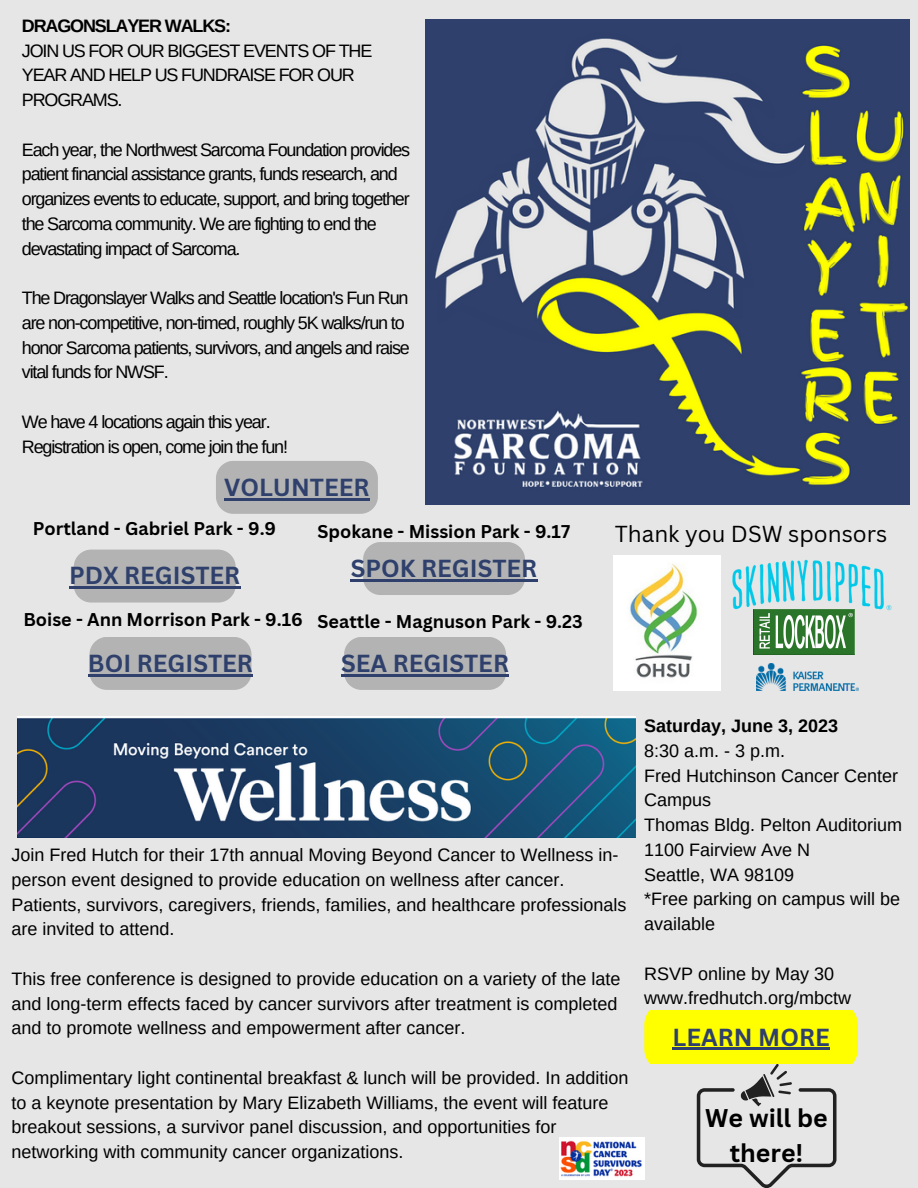
<style>
.page{position:relative;width:918px;height:1188px;background:#e6e6e6}
.page>*{position:absolute;margin:0;border:0;box-sizing:border-box;transform-origin:0 0}
.t1{font:700 24.9px/34.8px "Canva Sans";color:#000;text-align:center}
.t2{font:700 24px "Canva Sans";color:#2e406b}
.t3{font:22.5px "Canva Sans";color:#000}
.t4{font:18px/24.8px "Arimo";color:#000}
.t5{font:18px/24.8px "Arimo";letter-spacing:-.065em;color:#000}
.t6{font:700 18px "Canva Sans";color:#000}
.t7{font:700 18px "Arimo";color:#000}
.t8{font:700 18px "Arimo";letter-spacing:-.065em;color:#000}
</style>
<div class="page">
<img style="left:425px;top:20px;width:485px;height:485px">
<div style="left:74px;top:550px;width:162px;height:53px;background:#b3b3b3"></div>
<div style="left:90px;top:637px;width:161px;height:53px;background:#b3b3b3"></div>
<div style="left:363px;top:542px;width:162px;height:53px;background:#b3b3b3"></div>
<div style="left:344px;top:637px;width:162px;height:53px;background:#b3b3b3"></div>
<div style="left:216px;top:461px;width:162px;height:53px;background:#b3b3b3"></div>
<img style="left:757px;top:664px;width:101px;height:27px">
<img style="left:614px;top:555px;width:107px;height:135px">
<img style="left:17px;top:717px;width:619px;height:120px">
<img style="left:560px;top:1138px;width:84px;height:41px">
<svg style="left:644px;top:1011px;width:214px;height:177px"></svg>
<hr style="left:673px;top:1048px;width:157px;height:2px;background:#2e406b">
<img style="left:754px;top:642px;width:100px;height:13px">
<img style="left:710px;top:555px;width:182px;height:87px">
<hr style="left:69px;top:586px;width:55px;height:2px;background:#2e406b">
<hr style="left:124px;top:586px;width:116px;height:2px;background:#2e406b">
<hr style="left:88px;top:674px;width:49px;height:3px;background:#2e406b">
<hr style="left:137px;top:674px;width:116px;height:3px;background:#2e406b">
<hr style="left:351px;top:579px;width:70px;height:3px;background:#2e406b">
<hr style="left:421px;top:579px;width:116px;height:3px;background:#2e406b">
<hr style="left:341px;top:674px;width:52px;height:3px;background:#2e406b">
<hr style="left:393px;top:674px;width:116px;height:3px;background:#2e406b">
<hr style="left:224px;top:498px;width:146px;height:3px;background:#2e406b">
<p class="t8" style="left:22px;top:16px;width:211px">DRAGONSLAYER WALKS:</p>
<p class="t5" style="left:22px;top:38px;width:352px">JOIN US FOR OUR BIGGEST EVENTS OF THE<br>YEAR AND HELP US FUNDRAISE FOR OUR<br>PROGRAMS.</p>
<p class="t5" style="left:22px;top:137px;width:390px">Each year, the Northwest Sarcoma Foundation provides patient financial assistance grants, funds research, and organizes events to educate, support, and bring together the Sarcoma community. We are fighting to end the devastating impact of Sarcoma.</p>
<p class="t5" style="left:22px;top:285px;width:390px">The Dragonslayer Walks and Seattle location's Fun Run are non-competitive, non-timed, roughly 5K walks/run to honor Sarcoma patients, survivors, and angels and raise vital funds for NWSF.</p>
<p class="t5" style="left:22px;top:409px;width:250px">We have 4 locations again this year.</p>
<p class="t5" style="left:22px;top:434px;width:268px">Registration is open, come join the fun!</p>
<p class="t2" style="left:224px;top:470px;width:147px">VOLUNTEER</p>
<p class="t6" style="left:33px;top:516px;width:245px">Portland - Gabriel Park - 9.9</p>
<p class="t6" style="left:318px;top:519px;width:254px">Spokane - Mission Park - 9.17</p>
<p class="t2" style="left:69px;top:558px;width:173px">PDX REGISTER</p>
<p class="t6" style="left:23px;top:607px;width:281px">Boise - Ann Morrison Park - 9.16</p>
<p class="t2" style="left:88px;top:646px;width:167px">BOI REGISTER</p>
<p class="t2" style="left:351px;top:552px;width:188px">SPOK REGISTER</p>
<p class="t6" style="left:318px;top:609px;width:267px">Seattle - Magnuson Park - 9.23</p>
<p class="t2" style="left:341px;top:646px;width:169px">SEA REGISTER</p>
<p class="t3" style="left:615px;top:518px;width:274px">Thank you DSW sponsors</p>
<p class="t4" style="left:12px;top:842px;width:616px">Join Fred Hutch for their 17th annual Moving Beyond Cancer to Wellness in&shy;person event designed to provide education on wellness after cancer.<br>Patients, survivors, caregivers, friends, families, and healthcare professionals are invited to attend.</p>
<p class="t4" style="left:12px;top:966px;width:610px">This free conference is designed to provide education on a variety of the late and long-term effects faced by cancer survivors after treatment is completed and to promote wellness and empowerment after cancer.</p>
<p class="t4" style="left:12px;top:1065px;width:618px">Complimentary light continental breakfast &amp; lunch will be provided. In addition to a keynote presentation by Mary Elizabeth Williams, the event will feature breakout sessions, a survivor panel discussion, and opportunities for networking with community cancer organizations.</p>
<p class="t7" style="left:644px;top:716px;width:195px">Saturday, June 3, 2023</p>
<p class="t4" style="left:644px;top:738px;width:142px">8:30 a.m. - 3 p.m.</p>
<p class="t4" style="left:644px;top:763px;width:255px">Fred Hutchinson Cancer Center<br>Campus</p>
<p class="t4" style="left:644px;top:812px;width:259px">Thomas Bldg. Pelton Auditorium</p>
<p class="t4" style="left:644px;top:837px;width:167px">1100 Fairview Ave N</p>
<p class="t4" style="left:644px;top:862px;width:151px">Seattle, WA 98109</p>
<p class="t4" style="left:644px;top:887px;width:257px">*Free parking on campus will be available</p>
<p class="t4" style="left:644px;top:961px;width:191px">RSVP online by May 30</p>
<p class="t4" style="left:644px;top:986px;width:208px">www.fredhutch.org/mbctw</p>
<p class="t2" style="left:673px;top:1020px;width:159px">LEARN MORE</p>
<p class="t1" style="left:705px;top:1100px;width:124px">We will be there!</p>
</div>
